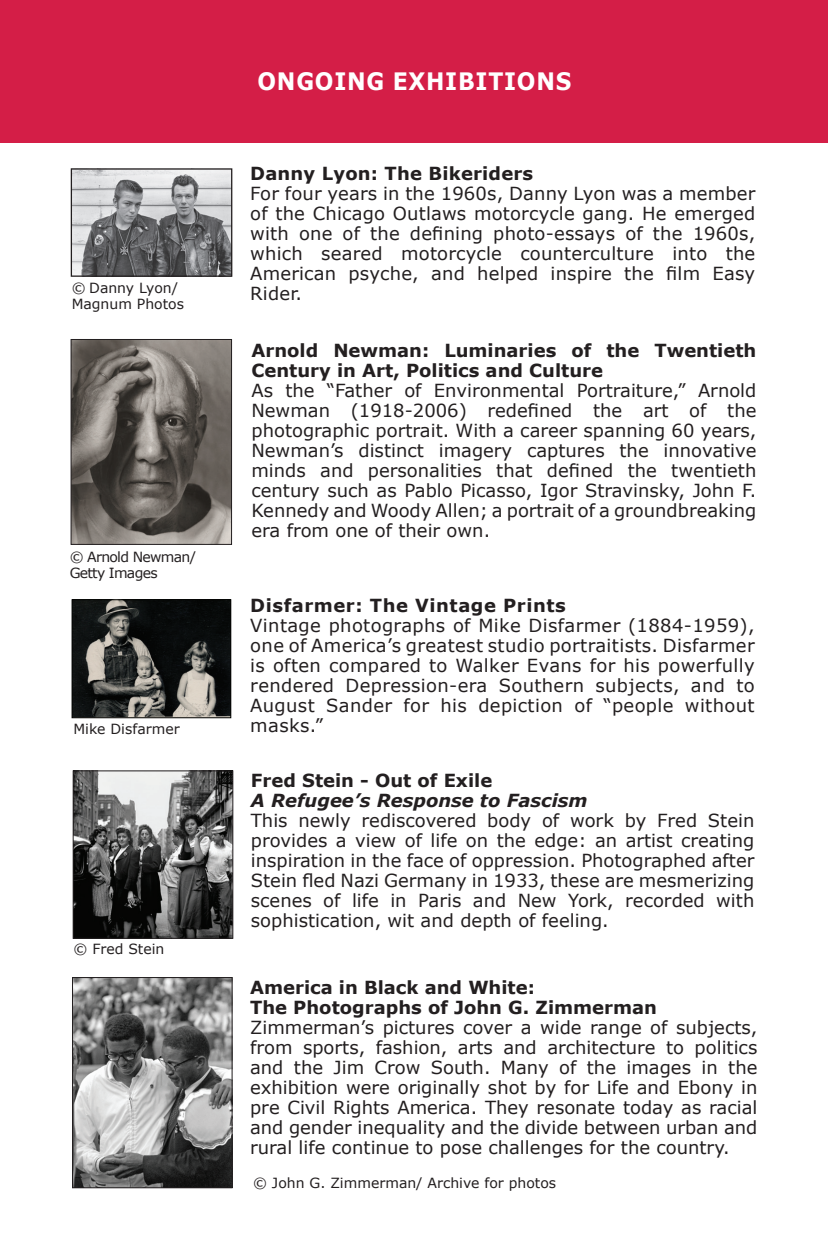
<style>
.page{position:relative;width:828px;height:1260px;background:#fff}
.page>*{position:absolute;margin:0;border:0;box-sizing:border-box;transform-origin:0 0}
.t1{font:700 24px "Verdana";letter-spacing:.035em;color:#fff;scale:.92 1}
.t2{font:18px/20px "Verdana";color:#231f20;text-align:justify}
.t3{font:700 18px/20px "Verdana";color:#231f20}
.t4{font:italic 700 18px "Verdana";color:#231f20}
.t5{font:700 18px "Verdana";letter-spacing:.03em;color:#231f20}
.t6{font:14px/16px "Verdana";color:#231f20}
.t7{font:14px/16px "Verdana";letter-spacing:-.05em;color:#231f20}
</style>
<div class="page">
<div style="left:0;top:0;width:828px;height:142px;background:#d41e47"></div>
<img style="left:75px;top:772px;width:156px;height:165px">
<div style="left:73px;top:770px;width:160px;height:169px;border:1px solid #231f20"></div>
<img style="left:73px;top:170px;width:157px;height:105px">
<div style="left:71px;top:168px;width:161px;height:109px;border:1px solid #231f20"></div>
<img style="left:74px;top:979px;width:157px;height:207px">
<div style="left:72px;top:977px;width:161px;height:211px;border:1px solid #231f20"></div>
<img style="left:73px;top:341px;width:157px;height:202px">
<div style="left:71px;top:339px;width:161px;height:206px;border:1px solid #231f20"></div>
<img style="left:74px;top:601px;width:155px;height:115px">
<div style="left:72px;top:599px;width:159px;height:119px;border:1px solid #040503"></div>
<p class="t6" style="left:72px;top:279px;width:114px">© Danny Lyon/<br>Magnum Photos</p>
<p class="t7" style="left:70px;top:549px;width:128px">© Arnold Newman/<br>Getty Images</p>
<h1 class="t1" style="left:257px;top:64px;width:343px">ONGOING EXHIBITIONS</h1>
<p class="t3" style="left:250px;top:164px;width:285px">Danny Lyon: The Bikeriders</p>
<p class="t2" style="left:250px;top:184px;width:507px">For four years in the 1960s, Danny Lyon was a member of the Chicago Outlaws motorcycle gang. He emerged with one of the defining photo-essays of the 1960s, which seared motorcycle counterculture into the American psyche, and helped inspire the film Easy Rider.</p>
<p class="t3" style="left:251px;top:340px;width:506px">Arnold Newman: Luminaries of the Twentieth<br>Century in Art, Politics and Culture</p>
<p class="t2" style="left:251px;top:380px;width:507px">As the “Father of Environmental Portraiture,” Arnold Newman (1918-2006) redefined the art of the photographic portrait. With a career spanning 60 years, Newman’s distinct imagery captures the innovative minds and personalities that defined the twentieth century such as Pablo Picasso, Igor Stravinsky, John F.<br>Kennedy and Woody Allen; a portrait of a groundbreaking era from one of their own.</p>
<p class="t5" style="left:250px;top:593px;width:317px">Disfarmer: The Vintage Prints</p>
<p class="t2" style="left:250px;top:616px;width:506px">Vintage photographs of Mike Disfarmer (1884-1959), one of America’s greatest studio portraitists. Disfarmer is often compared to Walker Evans for his powerfully rendered Depression-era Southern subjects, and to August Sander for his depiction of “people without</p>
<p class="t6" style="left:73px;top:720px;width:108px">Mike Disfarmer</p>
<p class="t2" style="left:250px;top:716px;width:74px">masks.”</p>
<p class="t6" style="left:73px;top:941px;width:93px">© Fred Stein</p>
<p class="t3" style="left:251px;top:770px;width:243px">Fred Stein - Out of Exile</p>
<p class="t4" style="left:251px;top:788px;width:338px">A Refugee’s Response to Fascism</p>
<p class="t2" style="left:251px;top:811px;width:505px">This newly rediscovered body of work by Fred Stein provides a view of life on the edge: an artist creating inspiration in the face of oppression. Photographed after Stein fled Nazi Germany in 1933, these are mesmerizing scenes of life in Paris and New York, recorded with sophistication, wit and depth of feeling.</p>
<p class="t3" style="left:250px;top:977px;width:408px">America in Black and White:<br>The Photographs of John G. Zimmerman</p>
<p class="t2" style="left:250px;top:1017px;width:509px">Zimmerman’s pictures cover a wide range of subjects, from sports, fashion, arts and architecture to politics and the Jim Crow South. Many of the images in the exhibition were originally shot by for Life and Ebony in pre Civil Rights America. They resonate today as racial and gender inequality and the divide between urban and rural life continue to pose challenges for the country.</p>
<p class="t6" style="left:253px;top:1174px;width:305px">© John G. Zimmerman/ Archive for photos</p>
</div>
